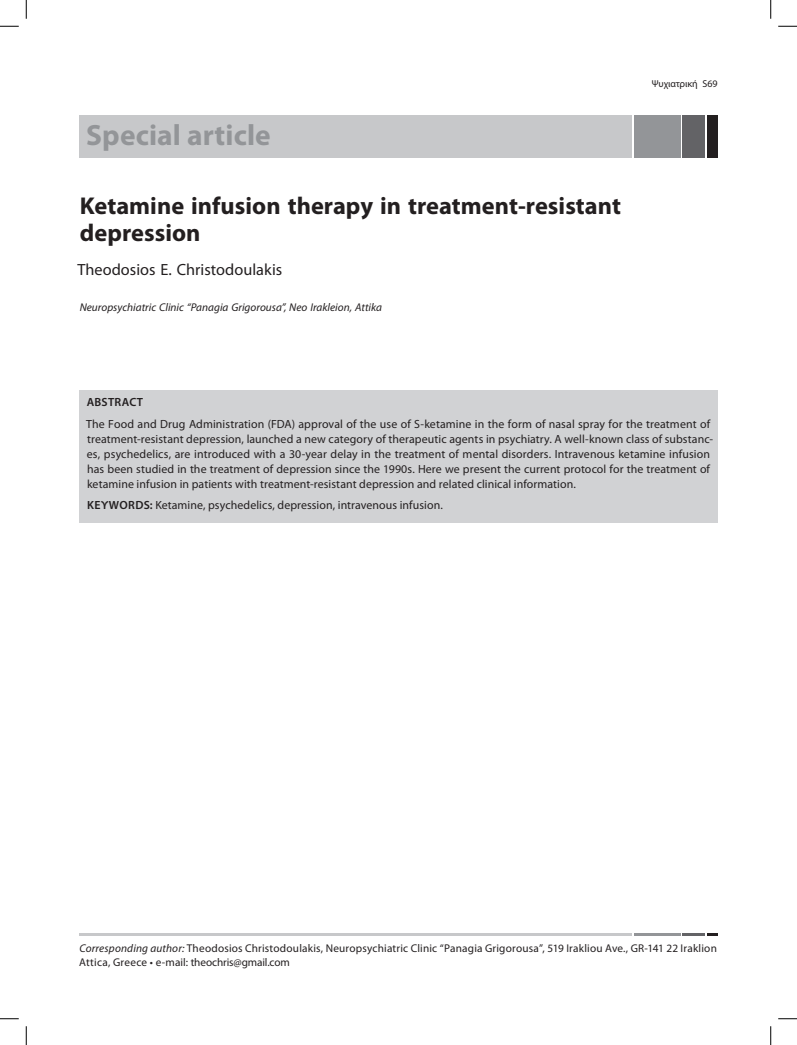
<style>
.page{position:relative;width:797px;height:1045px;background:#fff}
.page>*{position:absolute;margin:0;border:0;box-sizing:border-box;transform-origin:0 0}
.t1{font:700 29.38px "Myriad Pro";letter-spacing:.005em;color:#939598}
.t2{font:700 24.38px/26.9px "Myriad Pro";color:#231f20}
.t3{font:16.25px "Myriad Pro";color:#231f20}
.t4{font:11.88px/15px "Myriad Pro";letter-spacing:.005em;color:#231f20}
.t5{font:600 11.88px "Myriad Pro";letter-spacing:.025em;color:#231f20}
.t6{font:11.25px/14px "Myriad Pro";letter-spacing:.015em;color:#231f20}
.t7{font:italic 11.25px "Myriad Pro";color:#231f20}
.t8{font:10px "Myriad Pro";letter-spacing:-.01em;color:#231f20}
.s1{font-weight:600}
.s2{font-style:italic}
</style>
<div class="page">
<div style="left:79px;top:115px;width:553px;height:42px;background:#c7c8ca"></div>
<div style="left:634px;top:115px;width:46px;height:42px;background:#939598"></div>
<div style="left:682px;top:115px;width:22px;height:42px;background:#636366"></div>
<div style="left:706px;top:115px;width:11px;height:42px;background:#231f20"></div>
<hr style="left:79px;top:933px;width:553px;height:3px;background:#c7c8ca">
<hr style="left:634px;top:933px;width:46px;height:3px;background:#939598">
<hr style="left:682px;top:933px;width:22px;height:3px;background:#636366">
<svg style="left:707px;top:933px;width:10px;height:3px"></svg>
<div style="left:79px;top:389px;width:638px;height:133px;background:#d1d2d4"></div>
<svg style="left:0;top:25px;width:19px;height:2px"></svg>
<svg style="left:778px;top:25px;width:19px;height:2px"></svg>
<svg style="left:0;top:1018px;width:19px;height:1px"></svg>
<svg style="left:778px;top:1018px;width:19px;height:1px"></svg>
<svg style="left:25px;top:0;width:2px;height:19px"></svg>
<svg style="left:25px;top:1026px;width:2px;height:19px"></svg>
<svg style="left:770px;top:0;width:1px;height:19px"></svg>
<svg style="left:770px;top:1026px;width:1px;height:19px"></svg>
<h1 class="t1" style="left:86px;top:116px;width:186px">Special article</h1>
<h2 class="t2" style="left:80px;top:191px;width:542px">Ketamine infusion therapy in treatment-resistant depression</h2>
<h3 class="t3" style="left:78px;top:260px;width:206px">Τheodosios Ε. Christodoulakis</h3>
<p class="t7" style="left:80px;top:300px;width:304px">Neuropsychiatric Clinic “Panagia Grigorousa”, Νeo Irakleion, Attika</p>
<p class="t8" style="left:651px;top:77px;width:67px">Ψυχιατρική S69</p>
<p class="t5" style="left:87px;top:394px;width:58px">ΑBSTRACT</p>
<p class="t4" style="left:86px;top:416px;width:628px">Τhe Food and Drug Administration (FDA) approval of the use of S-ketamine in the form of nasal spray for the treatment of treatment-resistant depression, launched a new category of therapeutic agents in psychiatry. A well-known class of substanc&shy;es, psychedelics, are introduced with a 30-year delay in the treatment of mental disorders. Intravenous ketamine infusion has been studied in the treatment of depression since the 1990s. Here we present the current protocol for the treatment of ketamine infusion in patients with treatment-resistant depression and related clinical information.</p>
<p class="t4" style="left:87px;top:497px;width:357px"><span class="s1">ΚΕΥWORDS:</span> Ketamine, psychedelics, depression, intravenous infusion.</p>
<p class="t6" style="left:79px;top:940px;width:639px"><span class="s2">Corresponding author:</span> Τheodosios Christodoulakis, Neuropsychiatric Clinic “Panagia Grigorousa”, 519 Irakliou Ave., GR-141 22 Iraklion<br>Attica, Greece • e-mail: theochris@gmail.com</p>
</div>
